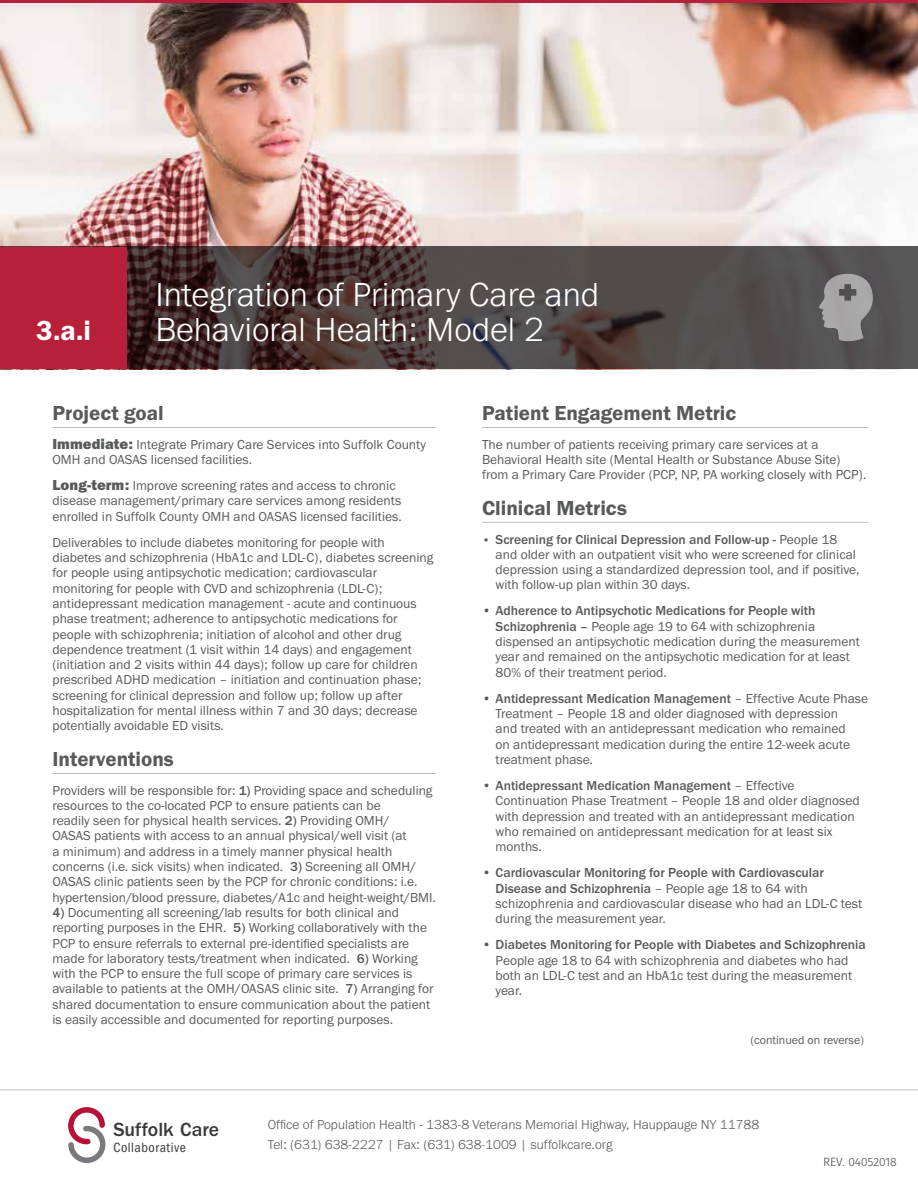
<style>
.page{position:relative;width:918px;height:1188px;background:#fff}
.page>*{position:absolute;margin:0;border:0;box-sizing:border-box;transform-origin:0 0}
.t1{font:300 34.5px "Franklin Gothic URW";color:#fff}
.t2{font:28.5px "Franklin Gothic URW Dem";color:#fff}
.t3{font:21px "Franklin Gothic URW Dem";color:#58595b}
.t4{font:500 19.8px "Franklin Gothic URW";color:#3a3a3c}
.t5{font:13.8px "Franklin Gothic URW Con Boo";letter-spacing:.04em;color:#3a3a3c}
.t6{font:13.5px/15.3px "Franklin Gothic URW Boo";color:#58595b}
.t7{font:500 13.5px/15.3px "Franklin Gothic URW";color:#58595b;text-align:center}
.t8{font:300 13.5px/19.5px "Franklin Gothic URW";color:#58595b}
.t9{font:12px "Franklin Gothic URW Boo";color:#58595b}
.t10{font:12px "Fira Sans OT Light";color:#414042}
.s1{font-family:"Franklin Gothic URW Hea";font-size:15px}
.s2{font-family:"Franklin Gothic URW";font-weight:500}
.s3{font-family:"Franklin Gothic URW Boo";font-weight:400;font-size:12px}
.s4{font-family:"Franklin Gothic URW Boo";font-weight:400}
</style>
<div class="page">
<svg style="left:68px;top:1107px;width:38px;height:56px"></svg>
<hr style="left:0;top:1090px;width:918px;height:1px;background:#bcbec0">
<img style="left:0;top:2px;width:918px;height:244px">
<svg style="left:0;top:246px;width:918px;height:123px;fill:#524d4b"></svg>
<div style="left:0;top:247px;width:126px;height:122px;background:#b81f39"></div>
<hr style="left:52px;top:427px;width:384px;height:1px;background:#bcbec0">
<hr style="left:52px;top:773px;width:384px;height:1px;background:#bcbec0">
<hr style="left:482px;top:427px;width:386px;height:1px;background:#bcbec0">
<hr style="left:482px;top:522px;width:386px;height:1px;background:#bcbec0">
<hr style="left:0;top:0;width:918px;height:2px;background:#b81f39">
<svg style="left:819px;top:274px;width:54px;height:67px"></svg>
<h1 class="t1" style="left:156px;top:273px;width:445px">Integration of Primary Care and</h1>
<h2 class="t2" style="left:36px;top:313px;width:56px">3.a.i</h2>
<h1 class="t1" style="left:156px;top:308px;width:390px">Behavioral Health: Model 2</h1>
<h3 class="t3" style="left:52px;top:400px;width:113px">Project goal</h3>
<p class="t6" style="left:52px;top:436px;width:375px"><span class="s1">Immediate:</span> Integrate Primary Care Services into Suffolk County<br>OMH and OASAS licensed facilities.</p>
<p class="t6" style="left:52px;top:478px;width:351px"><span class="s1">Long-term:</span> Improve screening rates and access to chronic disease management/primary care services among residents enrolled in Suffolk County OMH and OASAS licensed facilities.</p>
<p class="t6" style="left:52px;top:534px;width:382px">Deliverables to include diabetes monitoring for people with diabetes and schizophrenia (HbA1c and LDL-C), diabetes screening for people using antipsychotic medication; cardiovascular monitoring for people with CVD and schizophrenia (LDL-C); antidepressant medication management - acute and continuous phase treatment; adherence to antipsychotic medications for people with schizophrenia; initiation of alcohol and other drug dependence treatment (1 visit within 14 days) and engagement (initiation and 2 visits within 44 days); follow up care for children prescribed ADHD medication – initiation and continuation phase; screening for clinical depression and follow up; follow up after hospitalization for mental illness within 7 and 30 days; decrease potentially avoidable ED visits.</p>
<h3 class="t3" style="left:52px;top:746px;width:123px">Interventions</h3>
<p class="t6" style="left:52px;top:782px;width:385px">Providers will be responsible for: <span class="s2">1)</span> Providing space and scheduling resources to the co-located PCP to ensure patients can be<br>readily seen for physical health services. <span class="s2">2)</span> Providing OMH/<br>OASAS patients with access to an annual physical/well visit (at<br>a minimum) and address in a timely manner physical health concerns (i.e. sick visits) when indicated. <span class="s2">3)</span> Screening all OMH/ OASAS clinic patients seen by the PCP for chronic conditions: i.e. hypertension/blood pressure, diabetes/A1c and height-weight/BMI.</p>
<p class="t6" style="left:52px;top:905px;width:383px"><span class="s2">4)</span> Documenting all screening/lab results for both clinical and reporting purposes in the EHR. <span class="s2">5)</span> Working collaboratively with the PCP to ensure referrals to external pre-identified specialists are made for laboratory tests/treatment when indicated. <span class="s2">6)</span> Working with the PCP to ensure the full scope of primary care services is available to patients at the OMH/OASAS clinic site. <span class="s2">7)</span> Arranging for shared documentation to ensure communication about the patient is easily accessible and documented for reporting purposes.</p>
<h3 class="t3" style="left:482px;top:400px;width:256px">Patient Engagement Metric</h3>
<p class="t6" style="left:482px;top:436px;width:386px">The number of patients receiving primary care services at a<br>Behavioral Health site (Mental Health or Substance Abuse Site) from a Primary Care Provider (PCP, NP, PA working closely with PCP).</p>
<h3 class="t3" style="left:482px;top:495px;width:146px">Clinical Metrics</h3>
<p class="t7" style="left:482px;top:531px;width:357px"><span class="s3">•</span> Screening for Clinical Depression and Follow-up - <span class="s4">People 18</span></p>
<p class="t6" style="left:496px;top:546px;width:365px">and older with an outpatient visit who were screened for clinical depression using a standardized depression tool, and if positive, with follow-up plan within 30 days.</p>
<p class="t7" style="left:482px;top:603px;width:335px">• Adherence to Antipsychotic Medications for People with</p>
<p class="t6" style="left:496px;top:618px;width:366px"><span class="s2">Schizophrenia –</span> People age 19 to 64 with schizophrenia dispensed an antipsychotic medication during the measurement year and remained on the antipsychotic medication for at least 80% of their treatment period.</p>
<p class="t7" style="left:482px;top:690px;width:388px"><span class="s4">•</span> Antidepressant Medication Management <span class="s4">– Effective Acute Phase</span></p>
<p class="t6" style="left:496px;top:706px;width:356px">Treatment – People 18 and older diagnosed with depression and treated with an antidepressant medication who remained on antidepressant medication during the entire 12-week acute treatment phase.</p>
<p class="t7" style="left:482px;top:778px;width:314px">• Antidepressant Medication Management <span class="s4">– Effective</span></p>
<p class="t6" style="left:496px;top:793px;width:366px">Continuation Phase Treatment – People 18 and older diagnosed with depression and treated with an antidepressant medication who remained on antidepressant medication for at least six months.</p>
<p class="t7" style="left:482px;top:865px;width:343px">• Cardiovascular Monitoring for People with Cardiovascular<br>Disease and Schizophrenia <span class="s4">– People age 18 to 64 with</span></p>
<p class="t6" style="left:496px;top:896px;width:368px">schizophrenia and cardiovascular disease who had an LDL-C test during the measurement year.</p>
<p class="t7" style="left:482px;top:937px;width:385px">• Diabetes Monitoring for People with Diabetes and Schizophrenia</p>
<p class="t6" style="left:496px;top:952px;width:358px">People age 18 to 64 with schizophrenia and diabetes who had both an LDL-C test and an HbA1c test during the measurement year.</p>
<p class="t9" style="left:751px;top:1032px;width:115px">(continued on reverse)</p>
<h3 class="t4" style="left:113px;top:1118px;width:107px">Suffolk Care</h3>
<p class="t5" style="left:113px;top:1139px;width:74px">Collaborative</p>
<p class="t8" style="left:268px;top:1115px;width:493px">Office of Population Health - 1383-8 Veterans Memorial Highway, Hauppauge NY 11788<br>Tel: (631) 638-2227 | Fax: (631) 638-1009 | suffolkcare.org</p>
<p class="t10" style="left:823px;top:1154px;width:75px">REV. 04052018</p>
</div>
